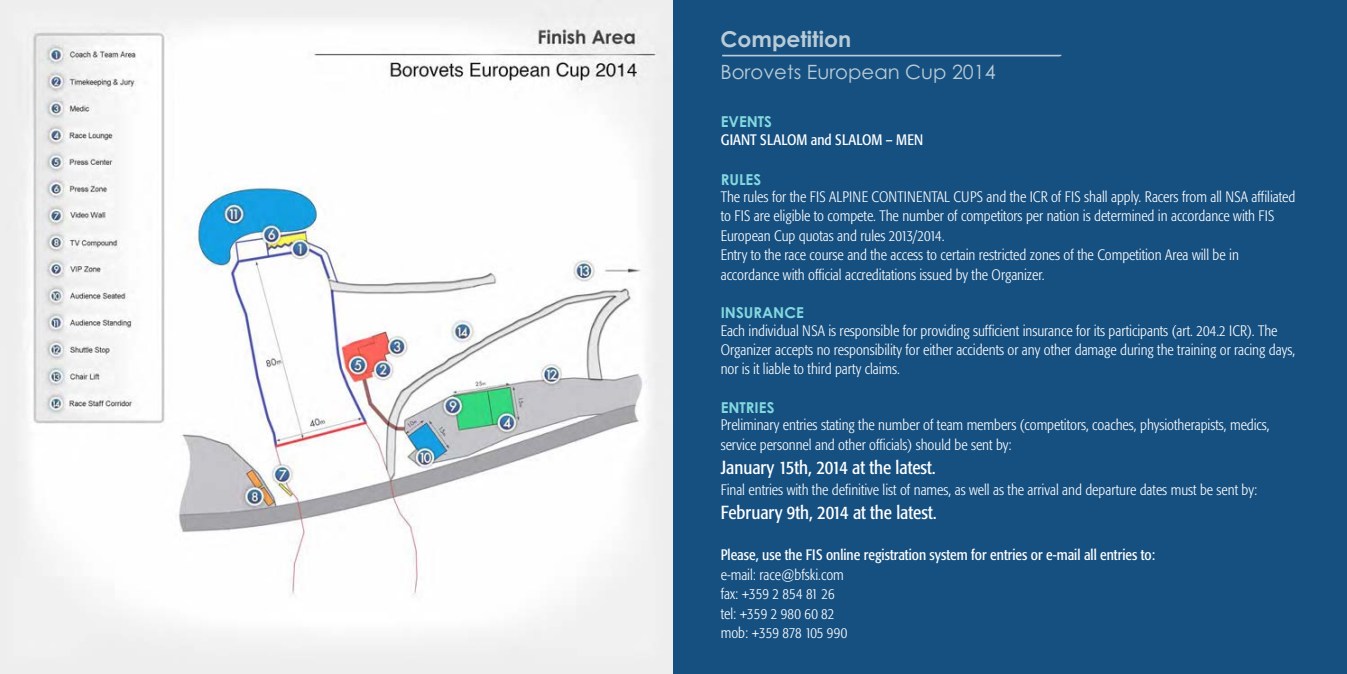
<style>
.page{position:relative;width:1347px;height:674px;background:#fff}
.page>*{position:absolute;margin:0;border:0;box-sizing:border-box;transform-origin:0 0}
.t1{font:700 21.88px "Century Gothic";color:#b8cbd6}
.t2{font:19.62px "Century Gothic";color:#b8cbd6}
.t3{font:700 18.75px "Formata Cond Cyr";color:#fff}
.t4{font:15px/19.4px "Formata Cond Cyr";color:#fff}
.t5{font:700 15px "Formata Cond Cyr";color:#fff}
.t6{font:700 15px "Century Gothic";color:#82d8df}
</style>
<div class="page">
<img style="left:0;top:0;width:673px;height:673px">
<div style="left:673px;top:0;width:673px;height:673px;background:#165081"></div>
<svg style="left:722px;top:55px;width:339px;height:1px"></svg>
<h1 class="t1" style="left:720px;top:30px;width:132px">Competition</h1>
<h2 class="t2" style="left:720px;top:64px;width:277px">Borovets European Cup 2014</h2>
<p class="t6" style="left:720px;top:115px;width:53px">EVENTS</p>
<p class="t5" style="left:720px;top:133px;width:204px">GIANT SLALOM and SLALOM – MEN</p>
<p class="t6" style="left:720px;top:173px;width:42px">RULES</p>
<p class="t4" style="left:720px;top:188px;width:576px">The rules for the FIS ALPINE CONTINENTAL CUPS and the ICR of FIS shall apply. Racers from all NSA affiliated to FIS are eligible to compete. The number of competitors per nation is determined in accordance with FIS European Cup quotas and rules 2013/2014.<br>Entry to the race course and the access to certain restricted zones of the Competition Area will be in accordance with official accreditations issued by the Organizer.</p>
<p class="t6" style="left:720px;top:307px;width:85px">INSURANCE</p>
<p class="t4" style="left:720px;top:322px;width:576px">Each individual NSA is responsible for providing sufficient insurance for its participants (art. 204.2 ICR). The<br>Organizer accepts no responsibility for either accidents or any other damage during the training or racing days, nor is it liable to third party claims.</p>
<p class="t6" style="left:720px;top:401px;width:55px">ENTRIES</p>
<p class="t4" style="left:720px;top:416px;width:550px">Preliminary entries stating the number of team members (competitors, coaches, physiotherapists, medics, service personnel and other officials) should be sent by:</p>
<p class="t3" style="left:720px;top:459px;width:216px">January 15th, 2014 at the latest.</p>
<p class="t4" style="left:720px;top:481px;width:538px">Final entries with the definitive list of names, as well as the arrival and departure dates must be sent by:</p>
<p class="t3" style="left:720px;top:504px;width:217px">February 9th, 2014 at the latest.</p>
<p class="t5" style="left:720px;top:548px;width:436px">Please, use the FIS online registration system for entries or e-mail all entries to:</p>
<p class="t4" style="left:720px;top:566px;width:128px">е-mail: race@bfski.com fax: +359 2 854 81 26 tel: +359 2 980 60 82 mob: +359 878 105 990</p>
</div>
